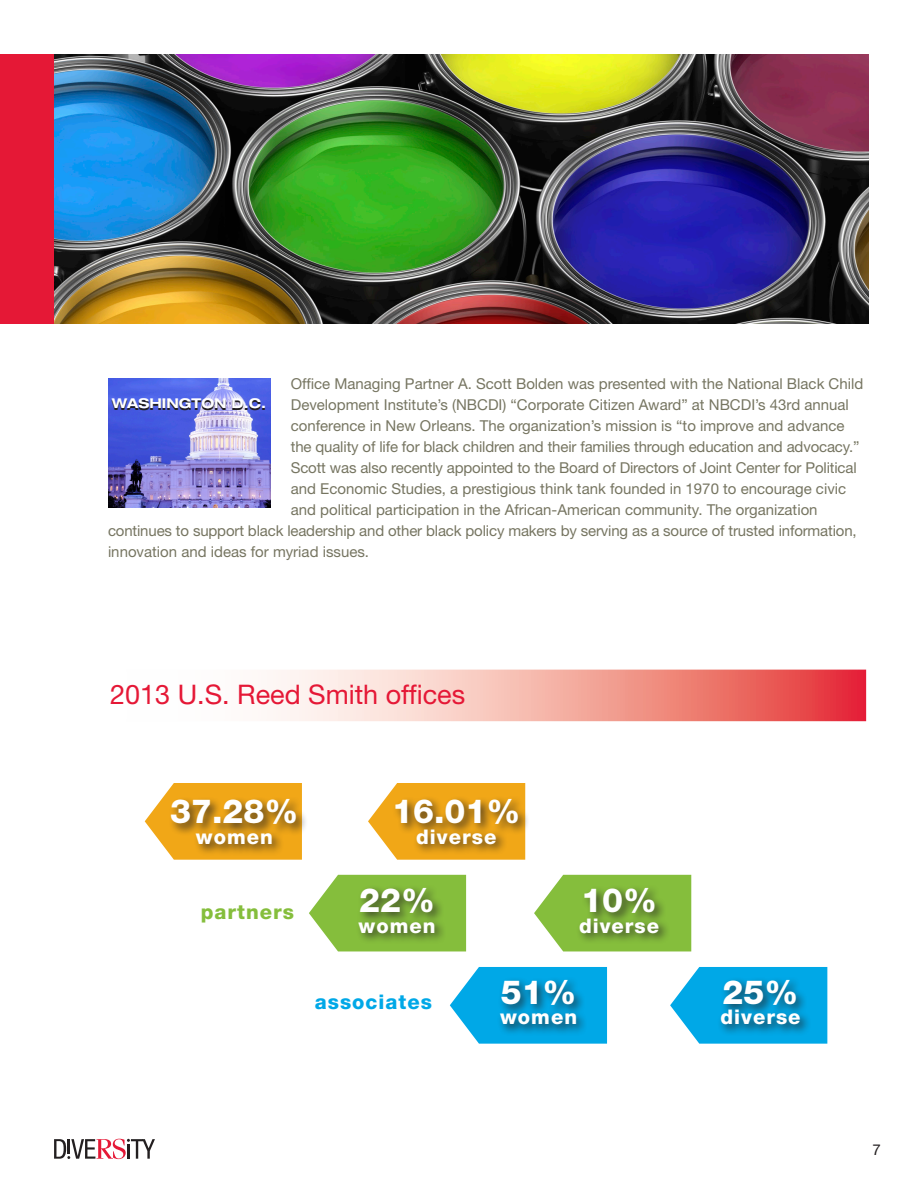
<style>
.page{position:relative;width:918px;height:1188px;background:#fff}
.page>*{position:absolute;margin:0;border:0;box-sizing:border-box;transform-origin:0 0}
.body{font:800 33.3px "Helvetica Neue LT Std";color:#fff}
.t1{font:27px "Helvetica Neue LT Std";color:#e51836}
.body-2{font:800 20.25px "Helvetica Neue LT Std";letter-spacing:.05em;color:#fff}
.body-3{font:800 20.25px "Helvetica Neue LT Std";letter-spacing:.05em;color:#00a8e7}
.body-4{font:800 20.25px "Helvetica Neue LT Std";letter-spacing:.05em;color:#85be3c}
.t2{font:15px "Helvetica Neue LT Std";color:#767561}
.body-5{font:15px "Helvetica Neue LT Std";color:#231f20}
.body-6{font:700 expanded 13.5px "Helvetica Neue LT Std";color:#231f20}
</style>
<div class="page">
<div style="left:0;top:54px;width:54px;height:270px;background:#e51836"></div>
<svg style="left:54px;top:1139px;width:101px;height:20px"></svg>
<img style="left:109px;top:378px;width:162px;height:129px">
<img style="left:54px;top:54px;width:814px;height:270px">
<svg style="left:145px;top:783px;width:157px;height:77px"></svg>
<svg style="left:368px;top:783px;width:157px;height:77px"></svg>
<div style="left:168px;top:796px;width:141px;height:60px;background:#231f20;opacity:.75"></div>
<div style="left:392px;top:796px;width:138px;height:60px;background:#231f20;opacity:.75"></div>
<svg style="left:309px;top:875px;width:157px;height:76px"></svg>
<svg style="left:534px;top:875px;width:157px;height:76px"></svg>
<div style="left:355px;top:885px;width:91px;height:60px;background:#231f20;opacity:.75"></div>
<div style="left:576px;top:885px;width:95px;height:60px;background:#231f20;opacity:.75"></div>
<svg style="left:450px;top:967px;width:157px;height:77px"></svg>
<svg style="left:670px;top:967px;width:157px;height:77px"></svg>
<div style="left:497px;top:976px;width:91px;height:61px;background:#231f20;opacity:.75"></div>
<div style="left:718px;top:976px;width:94px;height:61px;background:#231f20;opacity:.75"></div>
<svg style="left:273px;top:673px;width:590px;height:45px;background:#f3a49d"></svg>
<div style="left:108px;top:670px;width:758px;height:51px;border:2px solid #fff"></div>
<p class="t2" style="left:291px;top:374px;width:574px">Office Managing Partner A. Scott Bolden was presented with the National Black Child</p>
<p class="t2" style="left:291px;top:395px;width:560px">Development Institute’s (NBCDI) “Corporate Citizen Award” at NBCDI’s 43rd annual</p>
<p class="t2" style="left:291px;top:416px;width:555px">conference in New Orleans. The organization’s mission is “to improve and advance</p>
<p class="t2" style="left:291px;top:437px;width:570px">the quality of life for black children and their families through education and advocacy.”</p>
<p class="t2" style="left:291px;top:458px;width:568px">Scott was also recently appointed to the Board of Directors of Joint Center for Political</p>
<p class="t2" style="left:291px;top:479px;width:557px">and Economic Studies, a prestigious think tank founded in 1970 to encourage civic</p>
<p class="t2" style="left:291px;top:500px;width:528px">and political participation in the African-American community. The organization</p>
<p class="t2" style="left:108px;top:521px;width:750px">continues to support black leadership and other black policy makers by serving as a source of trusted information,</p>
<p class="t2" style="left:108px;top:542px;width:263px">innovation and ideas for myriad issues.</p>
<p class="body-6" style="left:112px;top:397px;width:156px">WASHINGTON D.C.</p>
<p class="t1" style="left:110px;top:678px;width:357px">2013 U.S. Reed Smith offices</p>
<p class="body" style="left:170px;top:791px;width:130px">37.28%</p>
<p class="body-2" style="left:196px;top:824px;width:78px">women</p>
<p class="body-4" style="left:201px;top:900px;width:95px">partners</p>
<p class="body" style="left:392px;top:791px;width:130px">16.01%</p>
<p class="body-2" style="left:416px;top:824px;width:82px">diverse</p>
<p class="body" style="left:359px;top:880px;width:77px">22%</p>
<p class="body-2" style="left:359px;top:913px;width:78px">women</p>
<p class="body" style="left:581px;top:880px;width:77px">10%</p>
<p class="body-2" style="left:579px;top:913px;width:82px">diverse</p>
<p class="body-3" style="left:315px;top:990px;width:119px">associates</p>
<p class="body" style="left:501px;top:972px;width:77px">51%</p>
<p class="body-2" style="left:500px;top:1005px;width:78px">women</p>
<p class="body" style="left:723px;top:972px;width:77px">25%</p>
<p class="body-2" style="left:721px;top:1005px;width:82px">diverse</p>
<p class="body-5" style="left:873px;top:1141px;width:10px">7</p>
</div>
